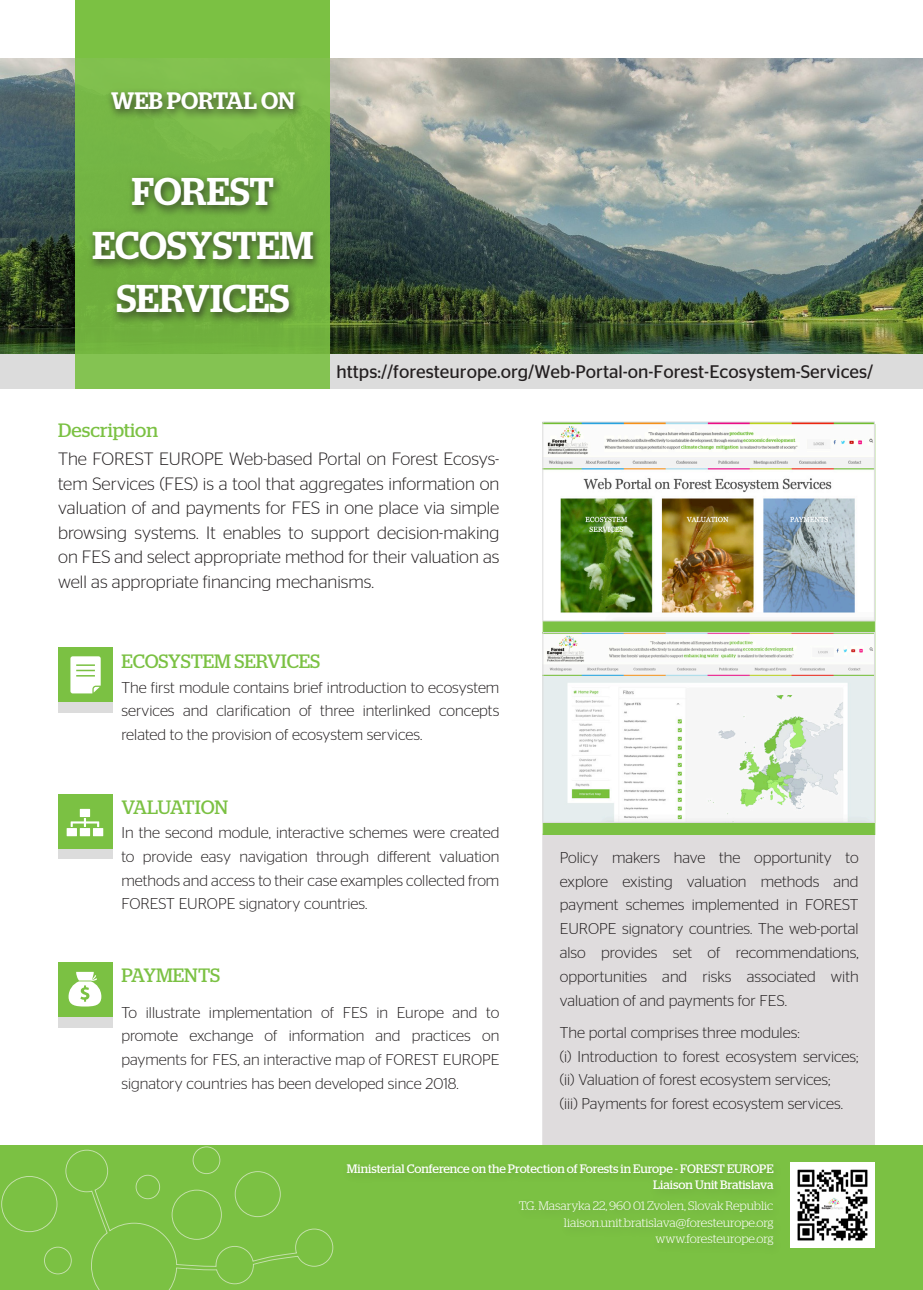
<style>
.page{position:relative;width:923px;height:1290px;background:#fff}
.page>*{position:absolute;margin:0;border:0;box-sizing:border-box;transform-origin:0 0}
.t1{font:500 38.68px/53.6px "Stag";letter-spacing:-.005em;color:#fff;text-align:center}
.t2{font:500 23.8px "Stag";letter-spacing:-.005em;color:#fff}
.t3{font:19.43px "Stag";letter-spacing:-.005em;color:#7bc143}
.t4{font:18.2px "Stag Sans";color:#231f20}
.t5{font:300 17.85px/24.5px "Stag Sans";color:#231f20;text-align:justify}
.t6{font:300 15.58px/23.8px "Stag Sans";color:#231f20;text-align:justify}
.t7{font:300 12.25px "Stag";letter-spacing:-.005em;color:#fff}
.t8{font:12.25px "Stag";color:#fff}
</style>
<div class="page">
<img style="left:0;top:57px;width:923px;height:297px">
<div style="left:0;top:354px;width:923px;height:34px;background:#dcdcdc"></div>
<div style="left:542px;top:833px;width:333px;height:313px;background:#dfdcdd;border:1px solid #dfdcdd"></div>
<div style="left:0;top:1146px;width:923px;height:144px;background:#7bc143"></div>
<div style="left:543px;top:424px;width:332px;height:411px;background:#7bc143"></div>
<div style="left:58px;top:1017px;width:55px;height:10px;background:#dcdcdc"></div>
<div style="left:58px;top:702px;width:55px;height:11px;background:#dcdcdc"></div>
<div style="left:58px;top:848px;width:55px;height:11px;background:#dcdcdc"></div>
<img style="left:790px;top:1163px;width:85px;height:84px">
<div style="left:75px;top:57px;width:254px;height:331px;background:linear-gradient(to right,#7cbc4a,#7dbd4a)"></div>
<div style="left:87px;top:88px;width:236px;height:237px;background:#231f20;opacity:.75"></div>
<img style="left:544px;top:424px;width:329px;height:195px">
<div style="left:542px;top:422px;width:333px;height:199px;border:1px solid #dcdcdc"></div>
<img style="left:544px;top:634px;width:329px;height:187px">
<div style="left:542px;top:632px;width:333px;height:191px;border:1px solid #dcdcdc"></div>
<div style="left:58px;top:647px;width:55px;height:55px;background:#7bc143"></div>
<div style="left:58px;top:962px;width:55px;height:55px;background:#7bc143"></div>
<div style="left:58px;top:794px;width:55px;height:54px;background:#7bc143"></div>
<div style="left:75px;top:0;width:254px;height:57px;background:#7bc143"></div>
<svg style="left:69px;top:972px;width:32px;height:34px"></svg>
<div style="left:80px;top:809px;width:10px;height:8px;background:#fff"></div>
<div style="left:93px;top:828px;width:10px;height:8px;background:#fff"></div>
<div style="left:80px;top:828px;width:10px;height:8px;background:#fff"></div>
<div style="left:67px;top:828px;width:10px;height:8px;background:#fff"></div>
<svg style="left:71px;top:818px;width:28px;height:9px"></svg>
<svg style="left:0;top:1145px;width:333px;height:145px"></svg>
<svg style="left:172px;top:1189px;width:50px;height:51px"></svg>
<svg style="left:1px;top:1176px;width:56px;height:56px"></svg>
<svg style="left:235px;top:1171px;width:46px;height:46px"></svg>
<svg style="left:136px;top:1175px;width:24px;height:24px"></svg>
<svg style="left:44px;top:1246px;width:28px;height:28px"></svg>
<svg style="left:193px;top:1146px;width:27px;height:28px"></svg>
<svg style="left:70px;top:656px;width:31px;height:37px"></svg>
<p class="t2" style="left:111px;top:87px;width:185px">WEB PORTAL ON</p>
<p class="t1" style="left:92px;top:164px;width:223px">FOREST<br>ECOSYSTEM<br>SERVICES</p>
<p class="t4" style="left:336px;top:362px;width:538px">https://foresteurope.org/Web-Portal-on-Forest-Ecosystem-Services/</p>
<p class="t3" style="left:58px;top:418px;width:101px">Description</p>
<p class="t5" style="left:58px;top:446px;width:443px">The FOREST EUROPE Web-based Portal on Forest Ecosys&shy;tem Services (FES) is a tool that aggregates information on valuation of and payments for FES in one place via simple browsing systems. It enables to support decision-making on FES and select appropriate method for their valuation as well as appropriate financing mechanisms.</p>
<p class="t3" style="left:121px;top:650px;width:200px">ECOSYSTEM SERVICES</p>
<p class="t6" style="left:121px;top:675px;width:379px">The first module contains brief introduction to ecosystem services and clarification of three interlinked concepts related to the provision of ecosystem services.</p>
<p class="t3" style="left:121px;top:796px;width:108px">VALUATION</p>
<p class="t6" style="left:121px;top:820px;width:379px">In the second module, interactive schemes were created to provide easy navigation through different valuation methods and access to their case examples collected from FOREST EUROPE signatory countries.</p>
<p class="t3" style="left:121px;top:964px;width:100px">PAYMENTS</p>
<p class="t6" style="left:121px;top:1000px;width:379px">To illustrate implementation of FES in Europe and to promote exchange of information and practices on payments for FES, an interactive map of FOREST EUROPE signatory countries has been developed since 2018.</p>
<p class="t6" style="left:560px;top:845px;width:300px">Policy makers have the opportunity to explore existing valuation methods and payment schemes implemented in FOREST EUROPE signatory countries. The web-portal also provides set of recommendations, opportunities and risks associated with valuation of and payments for FES.</p>
<p class="t6" style="left:560px;top:1020px;width:241px">The portal comprises three modules:</p>
<p class="t6" style="left:560px;top:1044px;width:300px">(i) Introduction to forest ecosystem services; (ii) Valuation of forest ecosystem services;</p>
<p class="t6" style="left:560px;top:1092px;width:285px">(iii) Payments for forest ecosystem services.</p>
<p class="t8" style="left:347px;top:1161px;width:428px">Ministerial Conference on the Protection of Forests in Europe - FOREST EUROPE</p>
<p class="t8" style="left:653px;top:1178px;width:122px">Liaison Unit Bratislava</p>
<p class="t7" style="left:519px;top:1199px;width:256px">T.G. Masaryka 22, 960 01 Zvolen, Slovak Republic</p>
<p class="t7" style="left:564px;top:1215px;width:211px">liaison.unit.bratislava@foresteurope.org</p>
<p class="t7" style="left:655px;top:1232px;width:120px">www.foresteurope.org</p>
</div>
